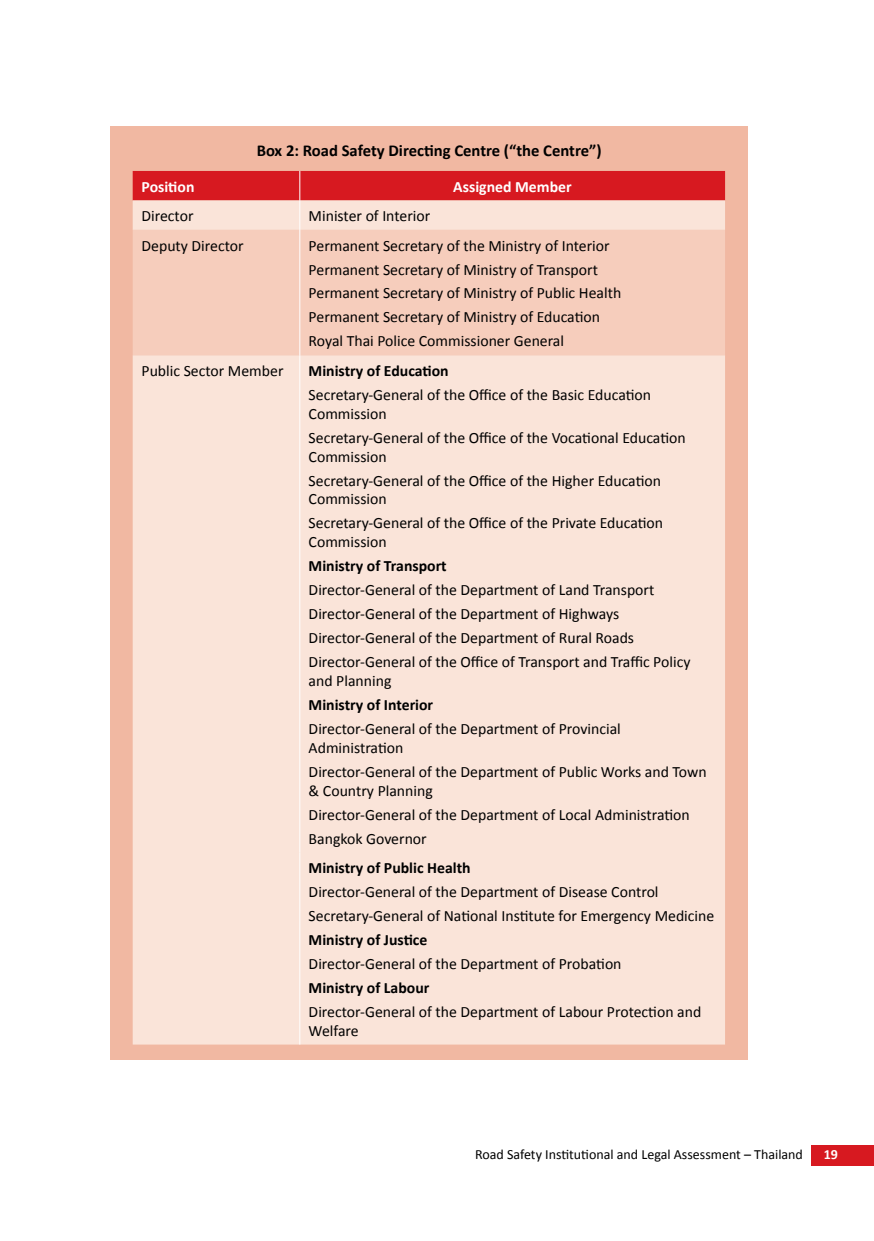
<style>
.page{position:relative;width:874px;height:1241px;background:#fff}
.page>*{position:absolute;margin:0;border:0;box-sizing:border-box;transform-origin:0 0}
.t1{font:700 16.62px "Calibri";color:#000}
.t2{font:15.75px/24px "Calibri";color:#000}
.t3{font:700 15.75px "Calibri";color:#000}
.t4{font:700 15.75px "Calibri";color:#fff}
.t5{font:14px "Calibri";color:#000}
.t6{font:700 14px "Calibri";color:#fff}
</style>
<div class="page">
<div style="left:810px;top:1144px;width:63px;height:21px;background:#d71920"></div>
<div style="left:110px;top:126px;width:637px;height:932px;background:#f1b8a2"></div>
<div style="left:133px;top:200px;width:591px;height:844px;background:#fae4d9"></div>
<div style="left:133px;top:230px;width:591px;height:125px;background:#f6cdbc"></div>
<div style="left:133px;top:171px;width:591px;height:29px;background:#d71920"></div>
<hr style="left:299px;top:200px;width:1px;height:30px;background:#fff">
<hr style="left:299px;top:230px;width:1px;height:125px;background:#fff">
<hr style="left:299px;top:355px;width:1px;height:497px;background:#fff">
<hr style="left:299px;top:852px;width:1px;height:192px;background:#fff">
<p class="t1" style="left:256px;top:140px;width:346px">Box 2: Road Safety Directing Centre (“the Centre”)</p>
<p class="t4" style="left:141px;top:176px;width:54px">Position</p>
<p class="t4" style="left:453px;top:176px;width:120px">Assigned Member</p>
<p class="t2" style="left:141px;top:204px;width:54px">Director</p>
<p class="t2" style="left:308px;top:204px;width:123px">Minister of Interior</p>
<p class="t2" style="left:141px;top:233px;width:104px">Deputy Director</p>
<p class="t2" style="left:308px;top:233px;width:314px">Permanent Secretary of the Ministry of Interior Permanent Secretary of Ministry of Transport Permanent Secretary of Ministry of Public Health Permanent Secretary of Ministry of Education Royal Thai Police Commissioner General</p>
<p class="t2" style="left:141px;top:358px;width:143px">Public Sector Member</p>
<p class="t3" style="left:308px;top:360px;width:141px">Ministry of Education</p>
<p class="t2" style="left:308px;top:385px;width:344px;line-height:18.9px">Secretary-General of the Office of the Basic Education<br>Commission</p>
<p class="t2" style="left:308px;top:428px;width:378px;line-height:18.9px">Secretary-General of the Office of the Vocational Education<br>Commission</p>
<p class="t2" style="left:308px;top:471px;width:354px;line-height:18.9px">Secretary-General of the Office of the Higher Education<br>Commission</p>
<p class="t2" style="left:308px;top:513px;width:356px;line-height:18.9px">Secretary-General of the Office of the Private Education<br>Commission</p>
<p class="t3" style="left:308px;top:556px;width:139px">Ministry of Transport</p>
<p class="t2" style="left:308px;top:578px;width:383px">Director-General of the Department of Land Transport Director-General of the Department of Highways Director-General of the Department of Rural Roads Director-General of the Office of Transport and Traffic Policy</p>
<p class="t2" style="left:308px;top:668px;width:84px">and Planning</p>
<p class="t3" style="left:308px;top:694px;width:126px">Ministry of Interior</p>
<p class="t2" style="left:308px;top:719px;width:313px;line-height:18.9px">Director-General of the Department of Provincial<br>Administration</p>
<p class="t2" style="left:308px;top:762px;width:399px;line-height:18.9px">Director-General of the Department of Public Works and Town &amp; Country Planning</p>
<p class="t2" style="left:308px;top:802px;width:382px">Director-General of the Department of Local Administration<br>Bangkok Governor</p>
<p class="t3" style="left:308px;top:857px;width:163px">Ministry of Public Health</p>
<p class="t2" style="left:308px;top:879px;width:407px">Director-General of the Department of Disease Control<br>Secretary-General of National Institute for Emergency Medicine</p>
<p class="t3" style="left:308px;top:929px;width:120px">Ministry of Justice</p>
<p class="t2" style="left:308px;top:951px;width:314px">Director-General of the Department of Probation</p>
<p class="t3" style="left:308px;top:977px;width:122px">Ministry of Labour</p>
<p class="t2" style="left:308px;top:1002px;width:394px;line-height:18.9px">Director-General of the Department of Labour Protection and<br>Welfare</p>
<p class="t5" style="left:475px;top:1145px;width:329px">Road Safety Institutional and Legal Assessment – Thailand</p>
<p class="t6" style="left:823px;top:1145px;width:16px">19</p>
</div>
